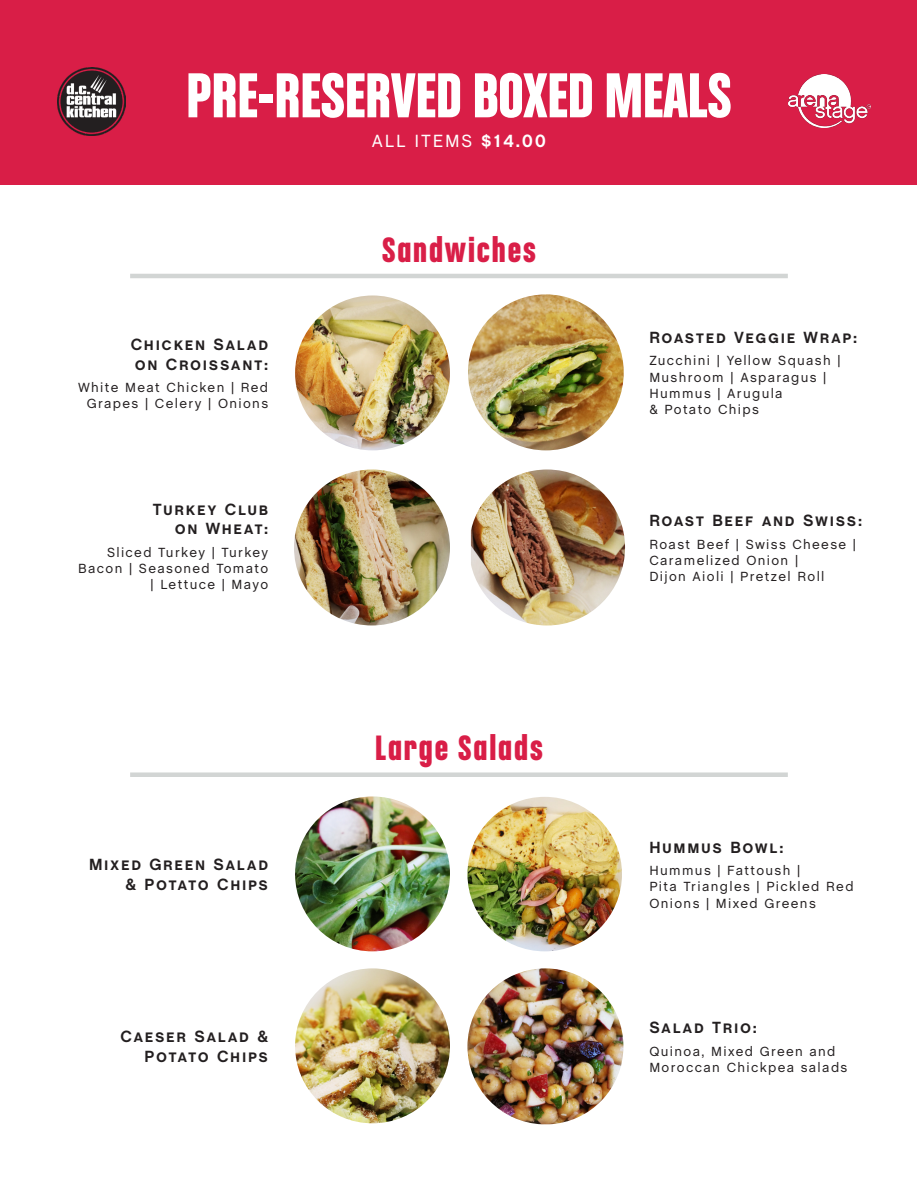
<style>
.page{position:relative;width:918px;height:1188px;background:#fff}
.page>*{position:absolute;margin:0;border:0;box-sizing:border-box;transform-origin:0 0}
.t1{font:67.5px "Chalet Comprime Hong Kong Eighty";color:#fff}
.t2{font:37.5px "Chalet Comprime Hong Kong Eighty";letter-spacing:.05em;color:#d91e47}
.t3{font:18px "Chalet";letter-spacing:.1em;color:#fff}
.Food_Title{font:700 16.5px/19.8px "Chalet";letter-spacing:.1em;color:#231f20;text-align:right}
.Food_Description{font:13.5px/16.2px "Chalet";letter-spacing:.1em;color:#231f20}
.s1{font-weight:700}
</style>
<div class="page">
<img style="left:295px;top:296px;width:155px;height:154px;border-radius:77px">
<img style="left:295px;top:796px;width:155px;height:155px;border-radius:77px">
<img style="left:468px;top:294px;width:156px;height:156px;border-radius:78px">
<img style="left:294px;top:470px;width:156px;height:156px;border-radius:78px">
<img style="left:467px;top:797px;width:155px;height:154px;border-radius:77px">
<img style="left:467px;top:968px;width:156px;height:156px;border-radius:77px">
<img style="left:471px;top:470px;width:154px;height:156px">
<img style="left:295px;top:968px;width:155px;height:155px;border-radius:77px">
<hr style="left:130px;top:274px;width:658px;height:4px;background:#d2d5d4">
<div style="left:130px;top:772px;width:658px;height:5px;background:#d2d5d4"></div>
<div style="left:1px;top:0;width:916px;height:184px;background:#d91e47"></div>
<img style="left:57px;top:67px;width:69px;height:68px">
<img style="left:788px;top:75px;width:83px;height:53px">
<p class="t1" style="left:186px;top:56px;width:547px">PRE-RESERVED BOXED MEALS</p>
<p class="t3" style="left:372px;top:130px;width:176px">ALL ITEMS <span class="s1">$14.00</span></p>
<p class="Food_Title" style="left:131px;top:335px;width:139px;text-align:left">Chicken Salad on Croissant:</p>
<p class="Food_Description" style="left:78px;top:379px;width:192px;text-align:right">White Meat Chicken | Red<br>Grapes | Celery | Onions</p>
<p class="Food_Title" style="left:153px;top:500px;width:117px">Turkey Club on Wheat:</p>
<p class="Food_Description" style="left:78px;top:544px;width:192px;text-align:right">Sliced Turkey | Turkey<br>Bacon | Seasoned Tomato | Lettuce | Mayo</p>
<p class="Food_Title" style="left:89px;top:856px;width:181px">Mixed Green Salad &amp; Potato Chips</p>
<p class="Food_Title" style="left:120px;top:1028px;width:149px">Caeser Salad &amp;<br>Potato Chips</p>
<p class="t2" style="left:382px;top:228px;width:155px">Sandwiches</p>
<p class="t2" style="left:375px;top:726px;width:169px">Large Salads</p>
<p class="Food_Title" style="left:649px;top:329px;width:209px">Roasted Veggie Wrap:</p>
<p class="Food_Description" style="left:649px;top:353px;width:193px">Zucchini | Yellow Squash |<br>Mushroom | Asparagus |<br>Hummus | Arugula<br>&amp; Potato Chips</p>
<p class="Food_Title" style="left:649px;top:512px;width:214px">Roast Beef and Swiss:</p>
<p class="Food_Description" style="left:649px;top:536px;width:208px">Roast Beef | Swiss Cheese |<br>Caramelized Onion |<br>Dijon Aioli | Pretzel Roll</p>
<p class="Food_Title" style="left:649px;top:838px;width:136px">Hummus Bowl:</p>
<p class="Food_Description" style="left:649px;top:863px;width:206px">Hummus | Fattoush |<br>Pita Triangles | Pickled Red<br>Onions | Mixed Greens</p>
<p class="Food_Title" style="left:649px;top:1019px;width:109px">Salad Trio:</p>
<p class="Food_Description" style="left:649px;top:1043px;width:200px">Quinoa, Mixed Green and<br>Moroccan Chickpea salads</p>
</div>
